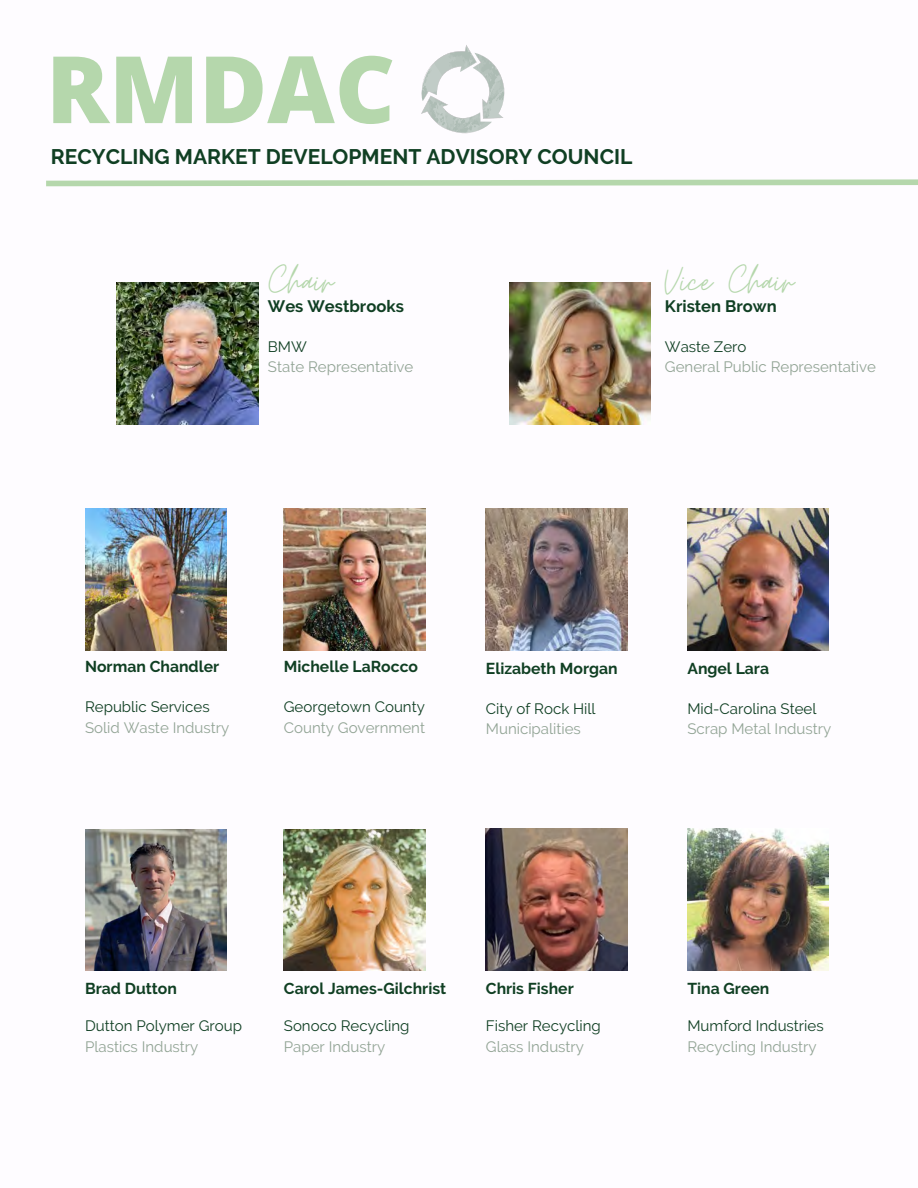
<style>
.page{position:relative;width:918px;height:1188px;background:#fff}
.page>*{position:absolute;margin:0;border:0;box-sizing:border-box;transform-origin:0 0}
.t1{font:800 93.15px "Open Sans";color:#b5d7ac}
.t2{font:44.55px "Moon Time";color:#b5d7ac}
.t3{font:700 21px "Raleway";color:#103f23}
.t4{font:700 16.5px "Raleway";color:#103f23}
.t5{font:700 15.75px "Raleway";color:#103f23}
.t6{font:15px "Raleway";color:#92a495}
.t7{font:15px "Raleway";color:#103f23}
</style>
<div class="page">
<svg style="left:46px;top:179px;width:872px;height:8px"></svg>
<img style="left:117px;top:283px;width:141px;height:141px">
<img style="left:509px;top:283px;width:142px;height:141px">
<img style="left:85px;top:509px;width:142px;height:141px">
<img style="left:284px;top:509px;width:141px;height:141px">
<img style="left:486px;top:509px;width:141px;height:141px">
<img style="left:687px;top:509px;width:142px;height:141px">
<img style="left:85px;top:829px;width:142px;height:141px">
<img style="left:284px;top:829px;width:141px;height:141px">
<img style="left:486px;top:829px;width:141px;height:141px">
<img style="left:687px;top:829px;width:142px;height:141px">
<svg style="left:421px;top:45px;width:84px;height:89px"></svg>
<p class="t1" style="left:46px;top:24px;width:351px">RMDAC</p>
<p class="t3" style="left:51px;top:144px;width:583px">RECYCLING MARKET DEVELOPMENT ADVISORY COUNCIL</p>
<p class="t2" style="left:269px;top:254px;width:66px">Chair</p>
<p class="t2" style="left:665px;top:254px;width:130px">Vice Chair</p>
<p class="t4" style="left:268px;top:296px;width:137px">Wes Westbrooks</p>
<p class="t7" style="left:268px;top:337px;width:40px">BMW</p>
<p class="t6" style="left:268px;top:358px;width:147px">State Representative</p>
<p class="t4" style="left:665px;top:296px;width:113px">Kristen Brown</p>
<p class="t7" style="left:665px;top:337px;width:83px">Waste Zero</p>
<p class="t6" style="left:665px;top:358px;width:213px">General Public Representative</p>
<p class="t5" style="left:85px;top:657px;width:136px">Norman Chandler</p>
<p class="t5" style="left:284px;top:657px;width:136px">Michelle LaRocco</p>
<p class="t7" style="left:85px;top:698px;width:126px">Republic Services</p>
<p class="t6" style="left:85px;top:718px;width:146px">Solid Waste Industry</p>
<p class="t7" style="left:284px;top:698px;width:143px">Georgetown County</p>
<p class="t6" style="left:284px;top:718px;width:143px">County Government</p>
<p class="t5" style="left:486px;top:659px;width:133px">Elizabeth Morgan</p>
<p class="t7" style="left:486px;top:700px;width:111px">City of Rock Hill</p>
<p class="t6" style="left:486px;top:720px;width:97px">Municipalities</p>
<p class="t5" style="left:687px;top:659px;width:83px">Angel Lara</p>
<p class="t7" style="left:687px;top:700px;width:131px">Mid-Carolina Steel</p>
<p class="t6" style="left:687px;top:720px;width:145px">Scrap Metal Industry</p>
<p class="t5" style="left:85px;top:979px;width:93px">Brad Dutton</p>
<p class="t7" style="left:85px;top:1017px;width:158px">Dutton Polymer Group</p>
<p class="t6" style="left:85px;top:1038px;width:115px">Plastics Industry</p>
<p class="t5" style="left:284px;top:979px;width:164px">Carol James-Gilchrist</p>
<p class="t7" style="left:284px;top:1017px;width:127px">Sonoco Recycling</p>
<p class="t6" style="left:284px;top:1038px;width:103px">Paper Industry</p>
<p class="t5" style="left:486px;top:979px;width:89px">Chris Fisher</p>
<p class="t7" style="left:486px;top:1017px;width:117px">Fisher Recycling</p>
<p class="t6" style="left:486px;top:1037px;width:100px">Glass Industry</p>
<p class="t5" style="left:687px;top:979px;width:83px">Tina Green</p>
<p class="t7" style="left:687px;top:1017px;width:138px">Mumford Industries</p>
<p class="t6" style="left:687px;top:1038px;width:131px">Recycling Industry</p>
</div>
